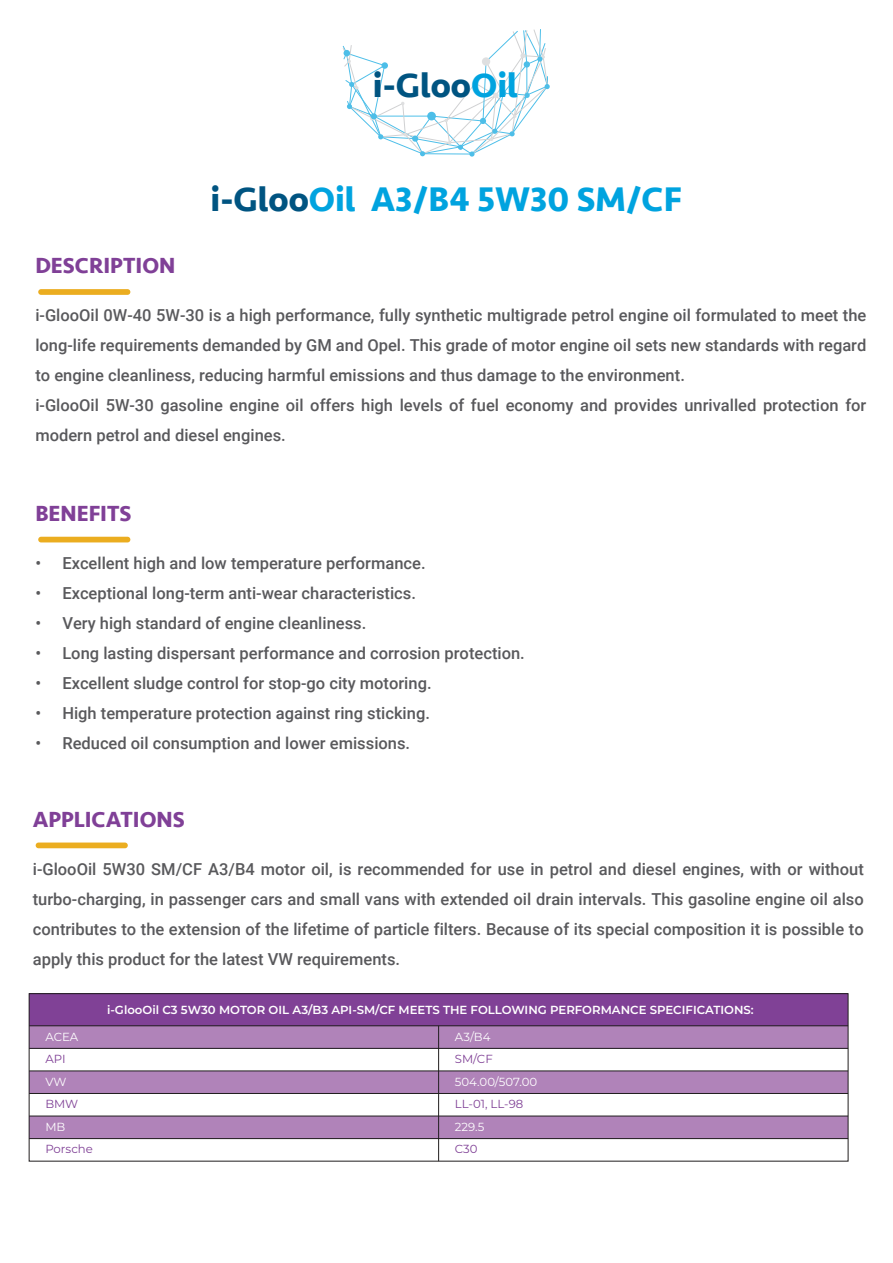
<style>
.page{position:relative;width:893px;height:1263px;background:#fff}
.page>*{position:absolute;margin:0;border:0;box-sizing:border-box;transform-origin:0 0}
.t1{font:700 35.1px "Seravek";color:#00a3df}
.t2{font:700 35.1px "Seravek";color:#005481}
.t3{font:700 22.5px "Seravek";color:#804097}
.t4{font:500 16.5px/30px "Roboto";color:#59595c}
.t5{font:600 11.7px "Montserrat";color:#fff}
.t6{font:11.7px "Montserrat";color:#804196}
.t7{font:11.7px "Montserrat";color:#fff}
.s1{color:#00a3df}
.s2{color:#005481}
</style>
<div class="page">
<svg style="left:343px;top:29px;width:207px;height:128px"></svg>
<div style="left:427px;top:112px;width:9px;height:8px;background:#4dbee8;border-radius:50%"></div>
<div style="left:38px;top:289px;width:92px;height:6px;background:#ebad20;border-radius:3px"></div>
<div style="left:38px;top:537px;width:92px;height:5px;background:#ebad20;border-radius:3px"></div>
<div style="left:36px;top:842px;width:92px;height:6px;background:#ebad20;border-radius:3px"></div>
<div style="left:29px;top:1026px;width:410px;height:22px;background:#b083b9"></div>
<div style="left:29px;top:1071px;width:410px;height:22px;background:#b083b9"></div>
<div style="left:29px;top:1116px;width:410px;height:22px;background:#b083b9"></div>
<div style="left:29px;top:994px;width:819px;height:32px;background:#804196"></div>
<div style="left:439px;top:1026px;width:409px;height:22px;background:#b083b9"></div>
<div style="left:439px;top:1071px;width:409px;height:22px;background:#b083b9"></div>
<div style="left:439px;top:1116px;width:409px;height:22px;background:#b083b9"></div>
<hr style="left:29px;top:1025px;width:819px;height:1px;background:#211e1f">
<hr style="left:29px;top:1048px;width:819px;height:1px;background:#211e1f">
<hr style="left:29px;top:1070px;width:819px;height:1px;background:#211e1f">
<hr style="left:29px;top:1093px;width:819px;height:1px;background:#211e1f">
<hr style="left:29px;top:1116px;width:819px;height:1px;background:#211e1f">
<hr style="left:29px;top:1138px;width:819px;height:1px;background:#211e1f">
<div style="left:29px;top:993px;width:819px;height:168px;border:1px solid #211e1f"></div>
<hr style="left:438px;top:1026px;width:1px;height:135px;background:#211e1f">
<h1 class="t2" style="left:373px;top:57px;width:146px">i-Gloo<span class="s1">Oil</span></h1>
<h1 class="t1" style="left:211px;top:171px;width:473px"><span class="s2">i-Gloo</span>Oil A3/B4 5W30 SM/CF</h1>
<h2 class="t3" style="left:35px;top:248px;width:142px">DESCRIPTION</h2>
<p class="t4" style="left:35px;top:300px;width:832px">i-GlooOil 0W-40 5W-30 is a high performance, fully synthetic multigrade petrol engine oil formulated to meet the long-life requirements demanded by GM and Opel. This grade of motor engine oil sets new standards with regard to engine cleanliness, reducing harmful emissions and thus damage to the environment.<br>i-GlooOil 5W-30 gasoline engine oil offers high levels of fuel economy and provides unrivalled protection for modern petrol and diesel engines.</p>
<h2 class="t3" style="left:35px;top:495px;width:98px">BENEFITS</h2>
<p class="t4" style="left:35px;top:547px;width:392px">• Excellent high and low temperature performance.</p>
<p class="t4" style="left:35px;top:577px;width:382px">• Exceptional long-term anti-wear characteristics.</p>
<p class="t4" style="left:35px;top:607px;width:332px">• Very high standard of engine cleanliness.</p>
<p class="t4" style="left:35px;top:637px;width:491px">• Long lasting dispersant performance and corrosion protection.</p>
<p class="t4" style="left:35px;top:667px;width:398px">• Excellent sludge control for stop-go city motoring.</p>
<p class="t4" style="left:35px;top:697px;width:396px">• High temperature protection against ring sticking.</p>
<p class="t4" style="left:35px;top:727px;width:376px">• Reduced oil consumption and lower emissions.</p>
<h2 class="t3" style="left:33px;top:801px;width:153px">APPLICATIONS</h2>
<p class="t4" style="left:33px;top:853px;width:832px;text-align:justify">i-GlooOil 5W30 SM/CF A3/B4 motor oil, is recommended for use in petrol and diesel engines, with or without turbo-charging, in passenger cars and small vans with extended oil drain intervals. This gasoline engine oil also contributes to the extension of the lifetime of particle filters. Because of its special composition it is possible to apply this product for the latest VW requirements.</p>
<p class="t7" style="left:45px;top:1028px;width:34px">ACEA</p>
<p class="t6" style="left:45px;top:1051px;width:22px">API</p>
<p class="t7" style="left:45px;top:1073px;width:23px">VW</p>
<p class="t6" style="left:45px;top:1096px;width:34px">BMW</p>
<p class="t6" style="left:45px;top:1141px;width:49px">Porsche</p>
<p class="t7" style="left:45px;top:1118px;width:22px">MB</p>
<p class="t5" style="left:107px;top:1001px;width:648px">i-GlooOil C3 5W30 MOTOR OIL A3/B3 API-SM/CF MEETS THE FOLLOWING PERFORMANCE SPECIFICATIONS:</p>
<p class="t7" style="left:455px;top:1028px;width:37px">A3/B4</p>
<p class="t6" style="left:455px;top:1051px;width:39px">SM/CF</p>
<p class="t7" style="left:455px;top:1073px;width:84px">504.00/507.00</p>
<p class="t6" style="left:455px;top:1096px;width:70px">LL-01, LL-98</p>
<p class="t6" style="left:455px;top:1141px;width:24px">C30</p>
<p class="t7" style="left:455px;top:1118px;width:31px">229.5</p>
</div>
